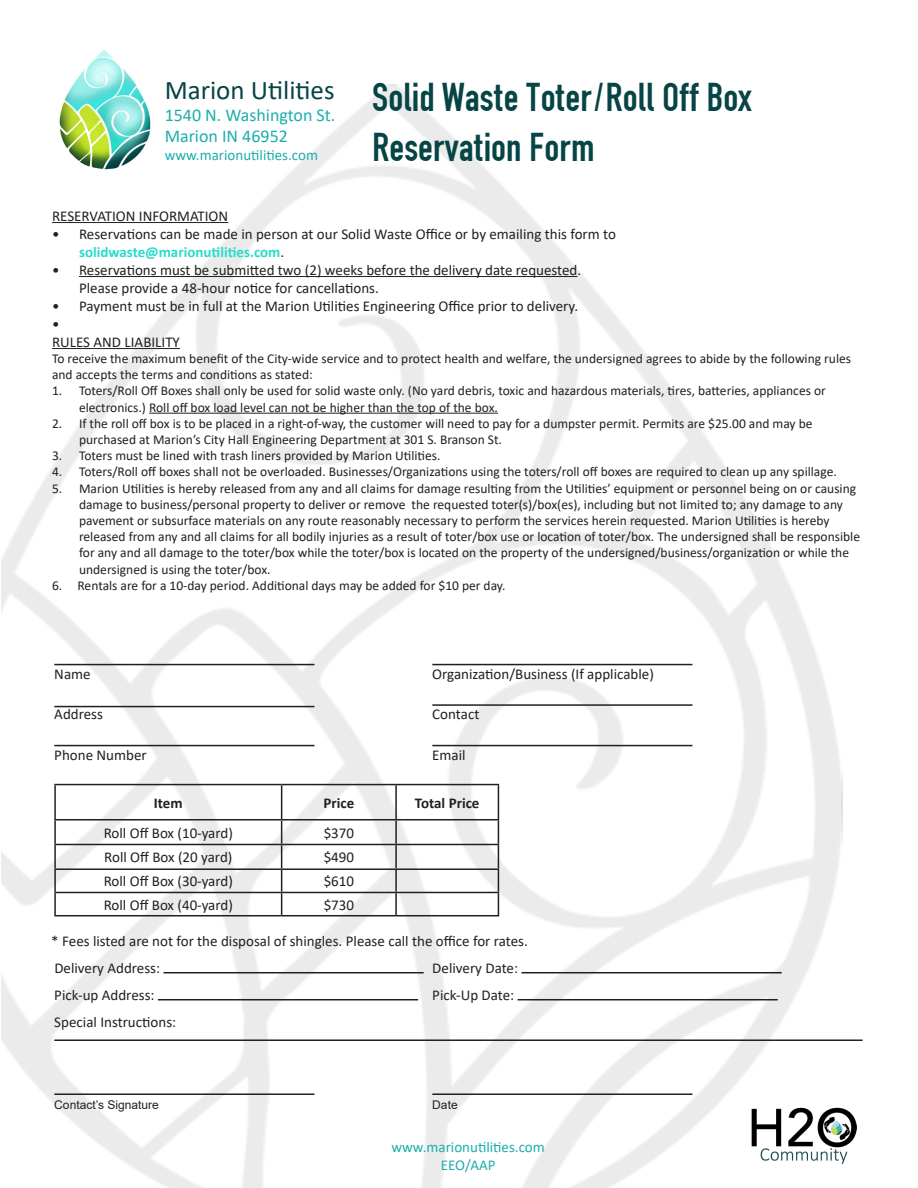
<style>
.page{position:relative;width:918px;height:1188px;background:#fff}
.page>*{position:absolute;margin:0;border:0;box-sizing:border-box;transform-origin:0 0}
.t1{font:42px/50.4px "DIN 1451 Engschrift Regular";color:#064445}
.t2{font:27px "Calibri";color:#064445}
.t3{font:18px "Calibri";color:#1eaeab}
.t4{font:15px/18px "Calibri";color:#231f20}
.t5{font:15px "Calibri";color:#1eaeab}
.t6{font:700 15px "Calibri";color:#231f20}
.t7{font:13.5px/16.2px "Calibri";color:#231f20}
.t8{font:12px "Arial";color:#231f20}
.s1{font-weight:700;color:#28dcca}
</style>
<div class="page">
<img style="left:58px;top:49px;width:93px;height:121px">
<img style="left:752px;top:1107px;width:105px;height:58px">
<hr style="left:54px;top:664px;width:260px;height:1px;background:#231f20">
<hr style="left:432px;top:664px;width:260px;height:1px;background:#231f20">
<hr style="left:54px;top:706px;width:260px;height:1px;background:#231f20">
<hr style="left:432px;top:704px;width:260px;height:2px;background:#231f20">
<hr style="left:54px;top:745px;width:260px;height:1px;background:#231f20">
<hr style="left:432px;top:745px;width:260px;height:1px;background:#231f20">
<hr style="left:54px;top:784px;width:228px;height:1px;background:#231f20">
<hr style="left:54px;top:785px;width:2px;height:34px;background:#231f20">
<hr style="left:282px;top:784px;width:114px;height:1px;background:#231f20">
<hr style="left:281px;top:785px;width:1px;height:34px;background:#231f20">
<hr style="left:396px;top:784px;width:103px;height:1px;background:#231f20">
<hr style="left:395px;top:785px;width:2px;height:34px;background:#231f20">
<hr style="left:498px;top:785px;width:1px;height:34px;background:#231f20">
<hr style="left:54px;top:819px;width:228px;height:2px;background:#231f20">
<hr style="left:54px;top:821px;width:2px;height:23px;background:#231f20">
<hr style="left:282px;top:819px;width:114px;height:2px;background:#231f20">
<hr style="left:396px;top:819px;width:103px;height:2px;background:#231f20">
<hr style="left:395px;top:821px;width:2px;height:23px;background:#231f20">
<hr style="left:54px;top:844px;width:228px;height:1px;background:#231f20">
<hr style="left:54px;top:845px;width:2px;height:23px;background:#231f20">
<hr style="left:282px;top:844px;width:114px;height:1px;background:#231f20">
<hr style="left:396px;top:844px;width:103px;height:1px;background:#231f20">
<hr style="left:395px;top:845px;width:2px;height:23px;background:#231f20">
<hr style="left:54px;top:868px;width:228px;height:2px;background:#231f20">
<hr style="left:54px;top:870px;width:2px;height:22px;background:#231f20">
<hr style="left:282px;top:868px;width:114px;height:2px;background:#231f20">
<hr style="left:396px;top:868px;width:103px;height:2px;background:#231f20">
<hr style="left:395px;top:870px;width:2px;height:22px;background:#231f20">
<hr style="left:54px;top:892px;width:228px;height:1px;background:#231f20">
<hr style="left:54px;top:893px;width:2px;height:22px;background:#231f20">
<hr style="left:282px;top:892px;width:114px;height:1px;background:#231f20">
<svg style="left:281px;top:821px;width:1px;height:94px"></svg>
<hr style="left:396px;top:892px;width:103px;height:1px;background:#231f20">
<hr style="left:395px;top:893px;width:2px;height:22px;background:#231f20">
<svg style="left:498px;top:821px;width:1px;height:94px"></svg>
<hr style="left:54px;top:915px;width:228px;height:1px;background:#231f20">
<hr style="left:282px;top:915px;width:114px;height:1px;background:#231f20">
<hr style="left:396px;top:915px;width:103px;height:1px;background:#231f20">
<hr style="left:164px;top:972px;width:260px;height:1px;background:#231f20">
<hr style="left:521px;top:972px;width:261px;height:1px;background:#231f20">
<hr style="left:158px;top:999px;width:260px;height:1px;background:#231f20">
<hr style="left:518px;top:999px;width:260px;height:1px;background:#231f20">
<hr style="left:54px;top:1039px;width:809px;height:2px;background:#231f20">
<hr style="left:54px;top:1093px;width:260px;height:2px;background:#231f20">
<hr style="left:432px;top:1093px;width:260px;height:2px;background:#231f20">
<hr style="left:52px;top:222px;width:176px;height:1px;background:#231f20">
<hr style="left:79px;top:276px;width:499px;height:1px;background:#231f20">
<hr style="left:52px;top:348px;width:128px;height:1px;background:#231f20">
<hr style="left:149px;top:413px;width:349px;height:1px;background:#231f20">
<p class="t2" style="left:165px;top:71px;width:171px">Marion Utilities</p>
<p class="t3" style="left:165px;top:102px;width:172px">1540 N. Washington St.</p>
<p class="t3" style="left:165px;top:124px;width:125px">Marion IN 46952</p>
<p class="t5" style="left:165px;top:145px;width:155px">www.marionutilities.com</p>
<p class="t1" style="left:372px;top:71px;width:381px">Solid Waste Toter/Roll Off Box<br>Reservation Form</p>
<p class="t4" style="left:52px;top:206px;width:178px">RESERVATION INFORMATION</p>
<p class="t4" style="left:79px;top:224px;width:538px;text-indent:-27px">• Reservations can be made in person at our Solid Waste Office or by emailing this form to <span class="s1">solidwaste@marionutilities.com</span>.</p>
<p class="t4" style="left:79px;top:260px;width:504px;text-indent:-27px">• Reservations must be submitted two (2) weeks before the delivery date requested.<br>Please provide a 48-hour notice for cancellations.</p>
<p class="t4" style="left:52px;top:296px;width:528px">• Payment must be in full at the Marion Utilities Engineering Office prior to delivery.</p>
<p class="t4" style="left:52px;top:314px;width:9px">•</p>
<p class="t4" style="left:52px;top:332px;width:129px">RULES AND LIABILITY</p>
<p class="t7" style="left:52px;top:350px;width:801px">To receive the maximum benefit of the City-wide service and to protect health and welfare, the undersigned agrees to abide by the following rules and accepts the terms and conditions as stated:</p>
<p class="t7" style="left:79px;top:383px;width:748px;text-indent:-27px">1. Toters/Roll Off Boxes shall only be used for solid waste only. (No yard debris, toxic and hazardous materials, tires, batteries, appliances or electronics.) Roll off box load level can not be higher than the top of the box.</p>
<p class="t7" style="left:79px;top:415px;width:735px;text-indent:-27px">2. If the roll off box is to be placed in a right-of-way, the customer will need to pay for a dumpster permit. Permits are $25.00 and may be purchased at Marion’s City Hall Engineering Department at 301 S. Branson St.</p>
<p class="t7" style="left:52px;top:447px;width:390px">3. Toters must be lined with trash liners provided by Marion Utilities.</p>
<p class="t7" style="left:52px;top:464px;width:786px">4. Toters/Roll off boxes shall not be overloaded. Businesses/Organizations using the toters/roll off boxes are required to clean up any spillage.</p>
<p class="t7" style="left:79px;top:480px;width:783px;text-indent:-27px">5. Marion Utilities is hereby released from any and all claims for damage resulting from the Utilities’ equipment or personnel being on or causing damage to business/personal property to deliver or remove the requested toter(s)/box(es), including but not limited to; any damage to any pavement or subsurface materials on any route reasonably necessary to perform the services herein requested. Marion Utilities is hereby released from any and all claims for all bodily injuries as a result of toter/box use or location of toter/box. The undersigned shall be responsible for any and all damage to the toter/box while the toter/box is located on the property of the undersigned/business/organization or while the undersigned is using the toter/box.</p>
<p class="t7" style="left:52px;top:577px;width:455px">6. Rentals are for a 10-day period. Additional days may be added for $10 per day.</p>
<p class="t4" style="left:54px;top:664px;width:38px">Name</p>
<p class="t4" style="left:432px;top:664px;width:223px">Organization/Business (If applicable)</p>
<p class="t4" style="left:54px;top:705px;width:50px">Address</p>
<p class="t4" style="left:432px;top:705px;width:49px">Contact</p>
<p class="t4" style="left:54px;top:745px;width:94px">Phone Number</p>
<p class="t4" style="left:432px;top:745px;width:35px">Email</p>
<p class="t6" style="left:154px;top:792px;width:30px">Item</p>
<p class="t6" style="left:323px;top:792px;width:32px">Price</p>
<p class="t6" style="left:415px;top:792px;width:66px">Total Price</p>
<p class="t4" style="left:104px;top:823px;width:131px">Roll Off Box (10-yard)</p>
<p class="t4" style="left:324px;top:823px;width:32px">$370</p>
<p class="t4" style="left:104px;top:848px;width:130px">Roll Off Box (20 yard)</p>
<p class="t4" style="left:324px;top:848px;width:32px">$490</p>
<p class="t4" style="left:104px;top:872px;width:131px">Roll Off Box (30-yard)</p>
<p class="t4" style="left:324px;top:872px;width:32px">$610</p>
<p class="t4" style="left:104px;top:895px;width:131px">Roll Off Box (40-yard)</p>
<p class="t4" style="left:324px;top:895px;width:32px">$730</p>
<p class="t4" style="left:51px;top:932px;width:478px">* Fees listed are not for the disposal of shingles. Please call the office for rates.</p>
<p class="t4" style="left:54px;top:959px;width:107px">Delivery Address:</p>
<p class="t4" style="left:432px;top:959px;width:87px">Delivery Date:</p>
<p class="t4" style="left:54px;top:986px;width:102px">Pick-up Address:</p>
<p class="t4" style="left:432px;top:986px;width:83px">Pick-Up Date:</p>
<p class="t4" style="left:54px;top:1013px;width:123px">Special Instructions:</p>
<p class="t8" style="left:54px;top:1097px;width:106px">Contact’s Signature</p>
<p class="t8" style="left:432px;top:1097px;width:27px">Date</p>
<p class="t5" style="left:391px;top:1137px;width:155px">www.marionutilities.com</p>
<p class="t5" style="left:441px;top:1155px;width:56px">EEO/AAP</p>
</div>
